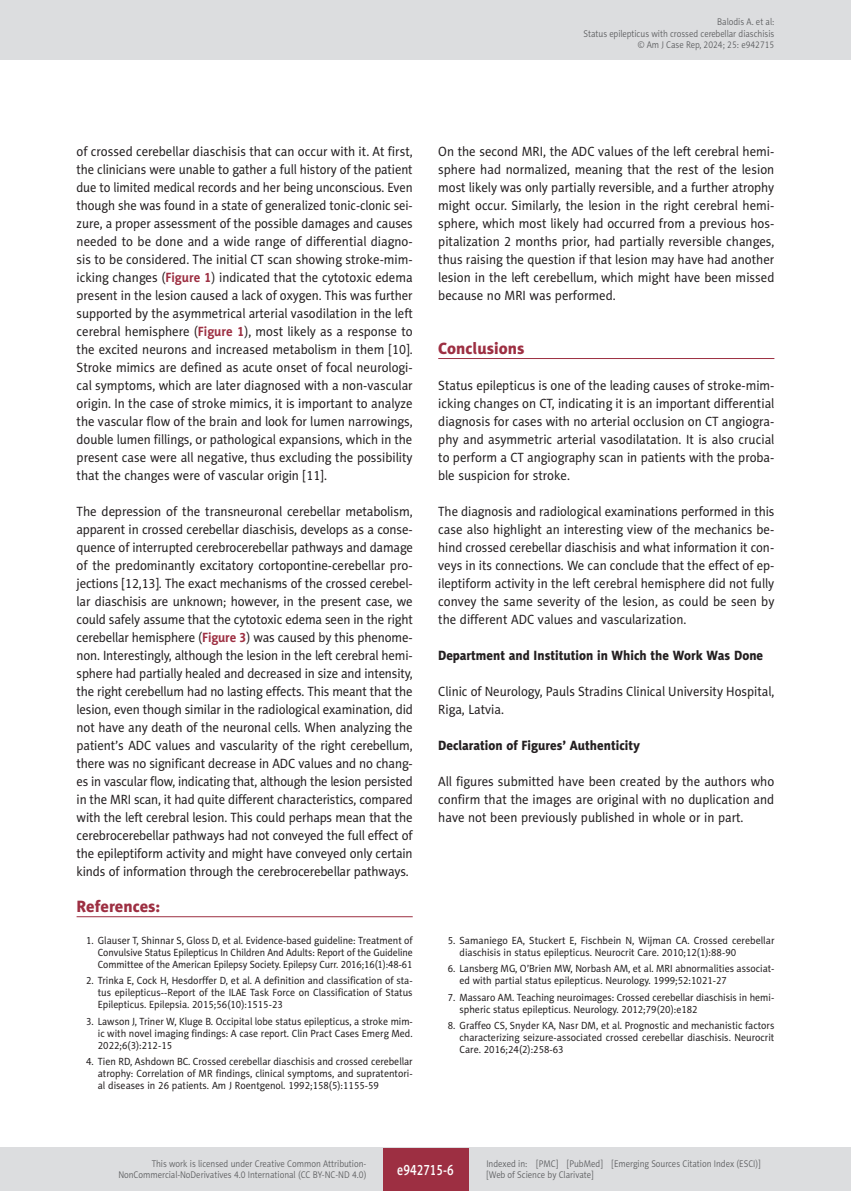
<style>
.page{position:relative;width:851px;height:1191px;background:#fff}
.page>*{position:absolute;margin:0;border:0;box-sizing:border-box;transform-origin:0 0}
.AJCR_Headline_1{font:16.5px "Naomi Sans EFN Heavy";color:#9d2f42}
.AJCR_Referencje_Tytul{font:16.5px "Naomi Sans EFN Heavy";color:#9d2f42}
.t1{font:15px "Naomi Sans EFN Medium";color:#fff;scale:.8 1}
.AJCR_Body{font:13.5px/18px "Naomi Sans EFN";color:#231f20;text-align:justify;scale:.95 1}
.AJCR_Body-2{font:13.5px/18px "Naomi Sans EFN";color:#231f20;text-align:justify;scale:.96 1}
.AJCR_Body-3{font:13.5px/18px "Naomi Sans EFN";color:#231f20;text-align:justify;scale:.94 1}
.AJCR_Headline_2{font:13.5px "Naomi Sans EFN Heavy";color:#231f20;scale:.95 1}
.AJCR_Referencje_punkt{font:10.5px/12px "Naomi Sans EFN";color:#231f20;text-align:justify;scale:.95 1}
.AJCR_Referencje_punkt-2{font:10.5px/12px "Naomi Sans EFN";color:#231f20;text-align:justify;scale:.94 1}
.AJCR_Referencje_punkt-3{font:10.5px/12px "Naomi Sans EFN";color:#231f20;scale:.96 1}
.t2{font:9.75px/11.2px "Naomi Sans EFN Light";color:#57585a;text-align:right;scale:.9 1}
.s1{font-weight:700;color:#9d2f42}
</style>
<div class="page">
<hr style="left:438px;top:358px;width:336px;height:1px;background:#9d2f42">
<hr style="left:77px;top:916px;width:335px;height:1px;background:#9d2f42">
<div style="left:0;top:0;width:850px;height:60px;background:#dcdddf"></div>
<hr style="left:850px;top:0;width:1px;height:60px;background:#dcdddf">
<div style="left:0;top:1148px;width:850px;height:43px;background:#dcdddf"></div>
<div style="left:383px;top:1147px;width:85px;height:43px;background:#9d2f42"></div>
<p class="t2" style="left:583px;top:16px;width:213px">Balodis A. et al:<br>Status epilepticus with crossed cerebellar diaschisis © Am J Case Rep, 2024; 25: e942715</p>
<p class="AJCR_Body" style="left:77px;top:142px;width:355px">of crossed cerebellar diaschisis that can occur with it. At first, the clinicians were unable to gather a full history of the patient due to limited medical records and her being unconscious. Even though she was found in a state of generalized tonic-clonic sei&shy;zure, a proper assessment of the possible damages and causes needed to be done and a wide range of differential diagno&shy;sis to be considered. The initial CT scan showing stroke-mim&shy;icking changes (<span class="s1">Figure 1</span>) indicated that the cytotoxic edema present in the lesion caused a lack of oxygen. This was further supported by the asymmetrical arterial vasodilation in the left cerebral hemisphere (<span class="s1">Figure 1</span>), most likely as a response to the excited neurons and increased metabolism in them [10].<br>Stroke mimics are defined as acute onset of focal neurologi&shy;cal symptoms, which are later diagnosed with a non-vascular origin. In the case of stroke mimics, it is important to analyze the vascular flow of the brain and look for lumen narrowings, double lumen fillings, or pathological expansions, which in the present case were all negative, thus excluding the possibility that the changes were of vascular origin [11].</p>
<p class="AJCR_Body-2" style="left:77px;top:502px;width:352px">The depression of the transneuronal cerebellar metabolism, apparent in crossed cerebellar diaschisis, develops as a conse&shy;quence of interrupted cerebrocerebellar pathways and damage of the predominantly excitatory cortopontine-cerebellar pro&shy;jections [12,13]. The exact mechanisms of the crossed cerebel&shy;lar diaschisis are unknown; however, in the present case, we could safely assume that the cytotoxic edema seen in the right cerebellar hemisphere (<span class="s1">Figure 3</span>) was caused by this phenome&shy;non. Interestingly, although the lesion in the left cerebral hemi&shy;sphere had partially healed and decreased in size and intensity, the right cerebellum had no lasting effects. This meant that the lesion, even though similar in the radiological examination, did not have any death of the neuronal cells. When analyzing the patient’s ADC values and vascularity of the right cerebellum, there was no significant decrease in ADC values and no chang&shy;es in vascular flow, indicating that, although the lesion persisted in the MRI scan, it had quite different characteristics, compared with the left cerebral lesion. This could perhaps mean that the cerebrocerebellar pathways had not conveyed the full effect of the epileptiform activity and might have conveyed only certain kinds of information through the cerebrocerebellar pathways.</p>
<p class="AJCR_Referencje_Tytul" style="left:77px;top:896px;width:85px">References:</p>
<p class="AJCR_Referencje_punkt-2" style="left:98px;top:934px;width:336px;text-indent:-12px">1. Glauser T, Shinnar S, Gloss D, et al. Evidence-based guideline: Treatment of Convulsive Status Epilepticus In Children And Adults: Report of the Guideline Committee of the American Epilepsy Society. Epilepsy Curr. 2016;16(1):48-61</p>
<p class="AJCR_Referencje_punkt" style="left:98px;top:975px;width:333px;text-indent:-12px">2. Trinka E, Cock H, Hesdorffer D, et al. A definition and classification of sta&shy;tus epilepticus--Report of the ILAE Task Force on Classification of Status Epilepticus. Epilepsia. 2015;56(10):1515-23</p>
<p class="AJCR_Referencje_punkt-2" style="left:98px;top:1015px;width:336px;text-indent:-12px">3. Lawson J, Triner W, Kluge B. Occipital lobe status epilepticus, a stroke mim&shy;ic with novel imaging findings: A case report. Clin Pract Cases Emerg Med.<br>2022;6(3):212-15</p>
<p class="AJCR_Referencje_punkt" style="left:98px;top:1055px;width:333px;text-indent:-12px">4. Tien RD, Ashdown BC. Crossed cerebellar diaschisis and crossed cerebellar atrophy: Correlation of MR findings, clinical symptoms, and supratentori&shy;al diseases in 26 patients. Am J Roentgenol. 1992;158(5):1155-59</p>
<p class="AJCR_Body" style="left:438px;top:142px;width:355px">On the second MRI, the ADC values of the left cerebral hemi&shy;sphere had normalized, meaning that the rest of the lesion most likely was only partially reversible, and a further atrophy might occur. Similarly, the lesion in the right cerebral hemi&shy;sphere, which most likely had occurred from a previous hos&shy;pitalization 2 months prior, had partially reversible changes, thus raising the question if that lesion may have had another lesion in the left cerebellum, which might have been missed because no MRI was performed.</p>
<p class="AJCR_Headline_1" style="left:438px;top:338px;width:88px">Conclusions</p>
<p class="AJCR_Body" style="left:438px;top:376px;width:355px">Status epilepticus is one of the leading causes of stroke-mim&shy;icking changes on CT, indicating it is an important differential diagnosis for cases with no arterial occlusion on CT angiogra&shy;phy and asymmetric arterial vasodilatation. It is also crucial to perform a CT angiography scan in patients with the proba&shy;ble suspicion for stroke.</p>
<p class="AJCR_Body-3" style="left:438px;top:502px;width:359px">The diagnosis and radiological examinations performed in this case also highlight an interesting view of the mechanics be&shy;hind crossed cerebellar diaschisis and what information it con&shy;veys in its connections. We can conclude that the effect of ep&shy;ileptiform activity in the left cerebral hemisphere did not fully convey the same severity of the lesion, as could be seen by the different ADC values and vascularization.</p>
<p class="AJCR_Headline_2" style="left:438px;top:647px;width:343px">Department and Institution in Which the Work Was Done</p>
<p class="AJCR_Body" style="left:438px;top:682px;width:355px">Clinic of Neurology, Pauls Stradins Clinical University Hospital,<br>Riga, Latvia.</p>
<p class="AJCR_Headline_2" style="left:438px;top:737px;width:214px">Declaration of Figures’ Authenticity</p>
<p class="AJCR_Body" style="left:438px;top:772px;width:355px">All figures submitted have been created by the authors who confirm that the images are original with no duplication and have not been previously published in whole or in part.</p>
<p class="AJCR_Referencje_punkt-3" style="left:459px;top:934px;width:329px;text-indent:-12px">5. Samaniego EA, Stuckert E, Fischbein N, Wijman CA. Crossed cerebellar diaschisis in status epilepticus. Neurocrit Care. 2010;12(1):88-90</p>
<p class="AJCR_Referencje_punkt" style="left:459px;top:963px;width:333px;text-indent:-12px">6. Lansberg MG, O’Brien MW, Norbash AM, et al. MRI abnormalities associat&shy;ed with partial status epilepticus. Neurology. 1999;52:1021-27</p>
<p class="AJCR_Referencje_punkt-2" style="left:459px;top:991px;width:336px;text-indent:-12px">7. Massaro AM. Teaching neuroimages: Crossed cerebellar diaschisis in hemi&shy;spheric status epilepticus. Neurology. 2012;79(20):e182</p>
<p class="AJCR_Referencje_punkt" style="left:459px;top:1019px;width:333px;text-indent:-12px">8. Graffeo CS, Snyder KA, Nasr DM, et al. Prognostic and mechanistic factors characterizing seizure-associated crossed cerebellar diaschisis. Neurocrit Care. 2016;24(2):258-63</p>
<p class="t2" style="left:118px;top:1158px;width:277px">This work is licensed under Creative Common Attribution-<br>NonCommercial-NoDerivatives 4.0 International (CC BY-NC-ND 4.0)</p>
<p class="t1" style="left:397px;top:1160px;width:72px">e942715-6</p>
<p class="t2" style="left:486px;top:1158px;width:306px;text-align:left">Indexed in: [PMC] [PubMed] [Emerging Sources Citation Index (ESCI)] [Web of Science by Clarivate]</p>
</div>
